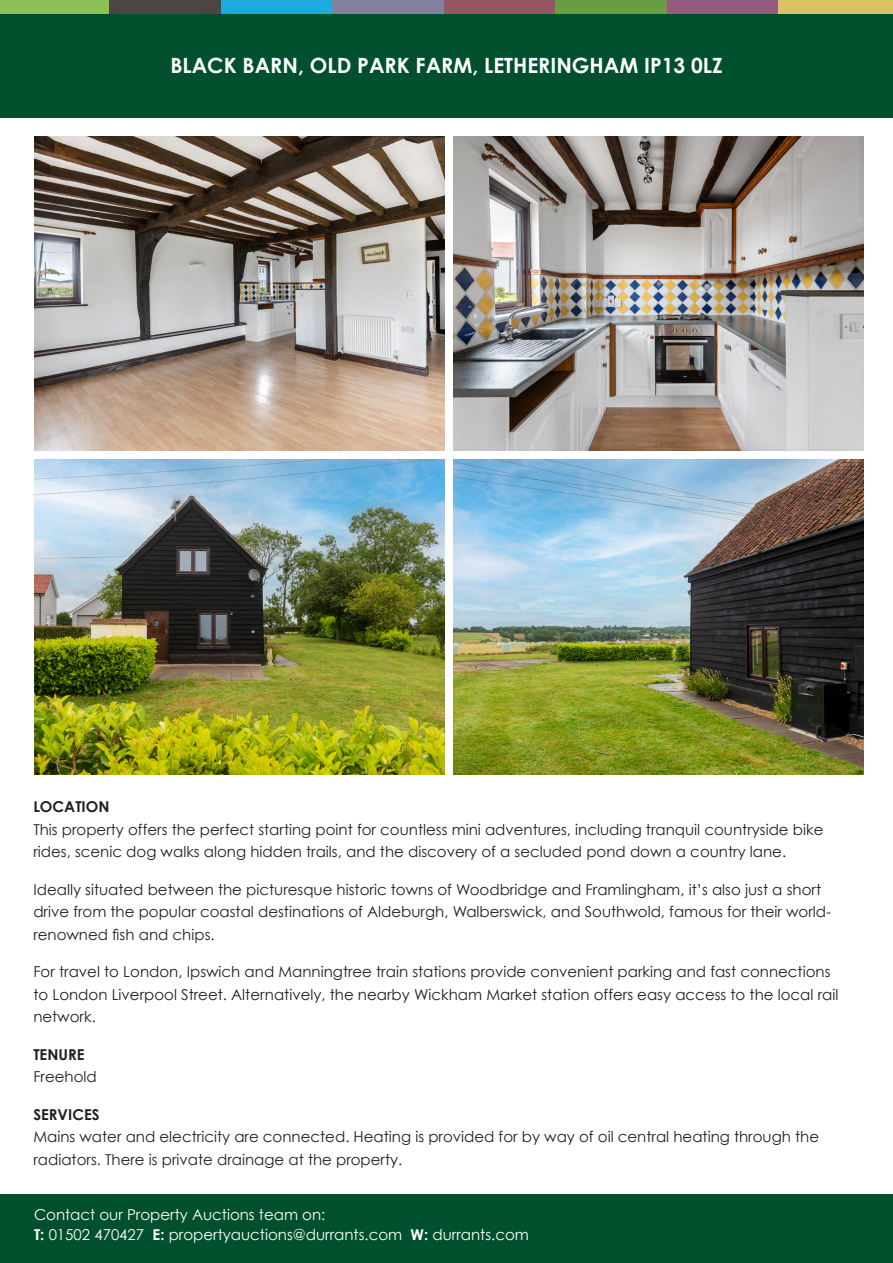
<style>
.page{position:relative;width:893px;height:1263px;background:#fff}
.page>*{position:absolute;margin:0;border:0;box-sizing:border-box;transform-origin:0 0}
.t1{font:700 21px "Century Gothic";color:#fff}
.t2{font:15px/22.5px "Century Gothic";color:#231f20}
.Trajan_Regular{font:15px "Century Gothic";color:#fff}
.t3{font:700 15px "Century Gothic";color:#231f20}
.s1{font-weight:700}
</style>
<div class="page">
<div style="left:0;top:0;width:893px;height:117px;background:#00502e"></div>
<div style="left:0;top:0;width:110px;height:13px;background:#8dc055"></div>
<div style="left:110px;top:0;width:111px;height:13px;background:#4d4543"></div>
<div style="left:221px;top:0;width:112px;height:13px;background:#1fa9e1"></div>
<div style="left:333px;top:0;width:111px;height:13px;background:#81819e"></div>
<div style="left:444px;top:0;width:112px;height:13px;background:#955563"></div>
<div style="left:667px;top:0;width:112px;height:13px;background:#955b7d"></div>
<div style="left:779px;top:0;width:114px;height:13px;background:#d9c164"></div>
<div style="left:556px;top:0;width:111px;height:13px;background:#679d43"></div>
<div style="left:0;top:1195px;width:893px;height:68px;background:#00502e"></div>
<img style="left:34px;top:136px;width:411px;height:315px">
<img style="left:453px;top:136px;width:411px;height:315px">
<img style="left:34px;top:460px;width:411px;height:315px">
<img style="left:453px;top:460px;width:411px;height:315px">
<p class="t1" style="left:170px;top:52px;width:554px">BLACK BARN, OLD PARK FARM, LETHERINGHAM IP13 0LZ</p>
<p class="t3" style="left:33px;top:797px;width:78px">LOCATION</p>
<p class="t2" style="left:33px;top:818px;width:792px">This property offers the perfect starting point for countless mini adventures, including tranquil countryside bike rides, scenic dog walks along hidden trails, and the discovery of a secluded pond down a country lane.</p>
<p class="t2" style="left:33px;top:878px;width:799px">Ideally situated between the picturesque historic towns of Woodbridge and Framlingham, it’s also just a short drive from the popular coastal destinations of Aldeburgh, Walberswick, and Southwold, famous for their world&shy;renowned fish and chips.</p>
<p class="t2" style="left:33px;top:960px;width:807px">For travel to London, Ipswich and Manningtree train stations provide convenient parking and fast connections to London Liverpool Street. Alternatively, the nearby Wickham Market station offers easy access to the local rail network.</p>
<p class="t3" style="left:33px;top:1045px;width:53px">TENURE</p>
<p class="t2" style="left:33px;top:1065px;width:65px">Freehold</p>
<p class="t3" style="left:33px;top:1105px;width:68px">SERVICES</p>
<p class="t2" style="left:33px;top:1125px;width:787px">Mains water and electricity are connected. Heating is provided for by way of oil central heating through the radiators. There is private drainage at the property.</p>
<p class="Trajan_Regular" style="left:34px;top:1205px;width:293px">Contact our Property Auctions team on:</p>
<p class="Trajan_Regular" style="left:34px;top:1225px;width:496px"><span class="s1">T:</span> 01502 470427 <span class="s1">E:</span> propertyauctions@durrants.com <span class="s1">W:</span> durrants.com</p>
</div>
